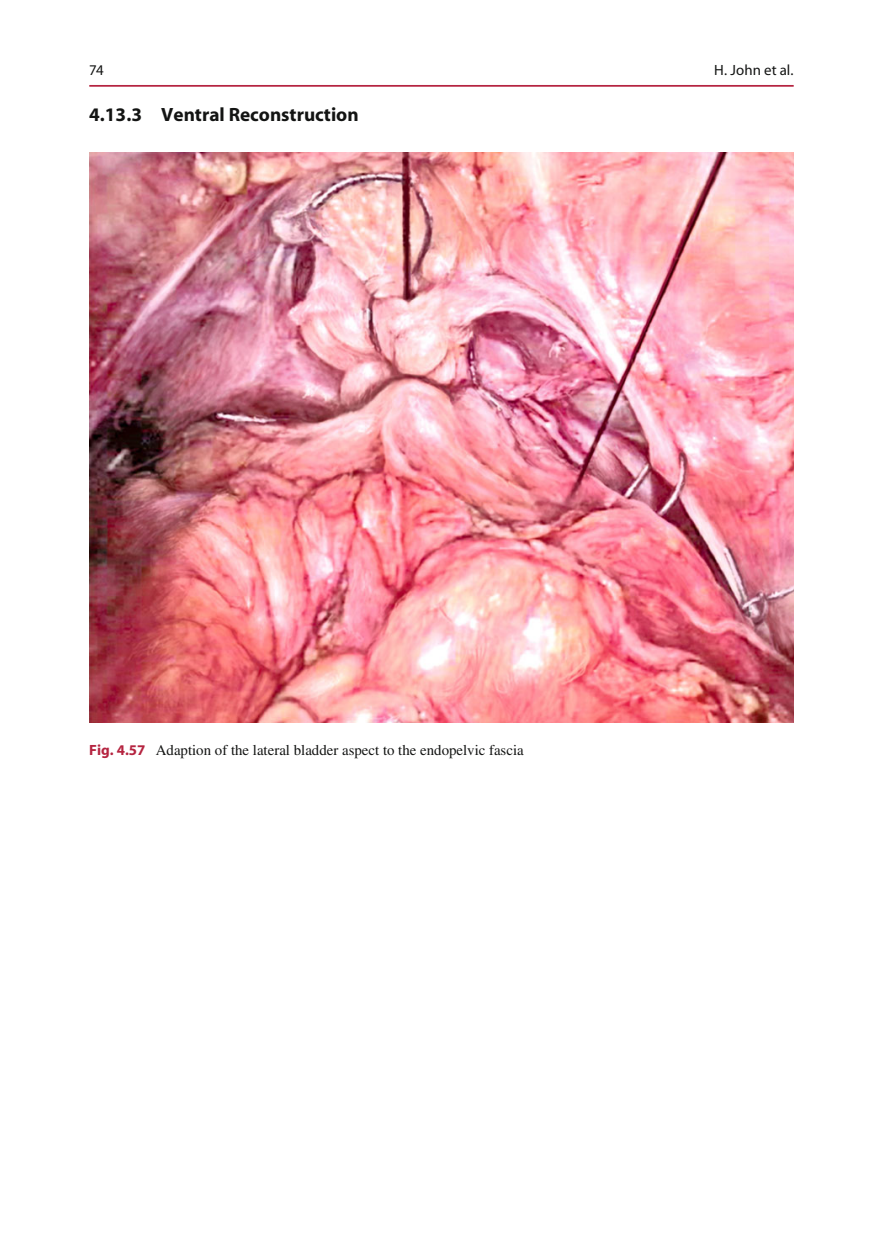
<style>
.page{position:relative;width:883px;height:1260px;background:#fff}
.page>*{position:absolute;margin:0;border:0;box-sizing:border-box;transform-origin:0 0}
.t1{font:700 19.25px "Myriad";color:#131413}
.t2{font:14.88px "Times";color:#131413}
.t3{font:14.88px "Myriad";letter-spacing:.005em;color:#131413}
.s1{font-family:"Myriad";font-weight:700;color:#b52440}
</style>
<div class="page">
<hr style="left:89px;top:85px;width:705px;height:2px;background:#b52440">
<img style="left:89px;top:152px;width:705px;height:571px">
<p class="t3" style="left:89px;top:64px;width:16px">74</p>
<p class="t3" style="left:714px;top:64px;width:81px">H. John et al.</p>
<p class="t1" style="left:89px;top:107px;width:271px">4.13.3 Ventral Reconstruction</p>
<p class="t2" style="left:89px;top:744px;width:436px"><span class="s1">Fig. 4.57</span> Adaption of the lateral bladder aspect to the endopelvic fascia</p>
</div>
